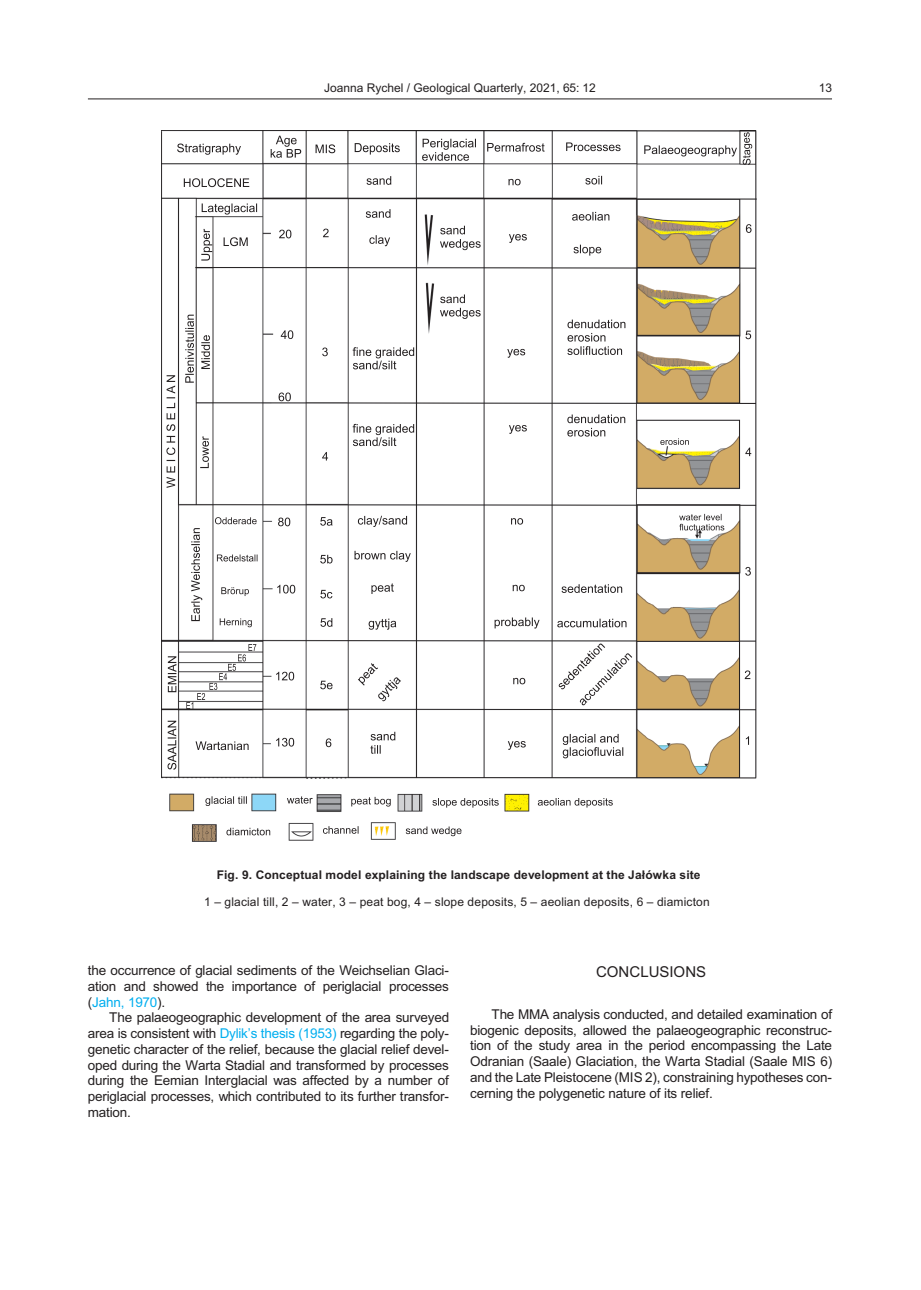
<style>
.page{position:relative;width:921px;height:1290px;background:#fff}
.page>*{position:absolute;margin:0;border:0;box-sizing:border-box;transform-origin:0 0}
.t1{font:15px "Arial";letter-spacing:.005em;color:#231f20}
.t2{font:13.5px/15.8px "Arial";letter-spacing:-.015em;color:#231f20;text-align:justify}
.t3{font:12px "Arial";letter-spacing:.01em;color:#231f20}
.t4{font:700 12px "Arial";letter-spacing:.01em;color:#231f20}
.s1{color:#00aeef}
</style>
<div class="page">
<hr style="left:88px;top:99px;width:744px;height:1px;background:#231f20">
<img style="left:161px;top:131px;width:595px;height:710px">
<svg style="left:177px;top:144px;width:64px;height:11px"></svg>
<svg style="left:271px;top:136px;width:30px;height:22px"></svg>
<svg style="left:316px;top:144px;width:19px;height:9px"></svg>
<svg style="left:355px;top:143px;width:45px;height:12px"></svg>
<svg style="left:422px;top:139px;width:54px;height:22px"></svg>
<svg style="left:487px;top:143px;width:58px;height:9px"></svg>
<svg style="left:202px;top:203px;width:55px;height:12px"></svg>
<svg style="left:279px;top:230px;width:12px;height:8px"></svg>
<svg style="left:281px;top:330px;width:12px;height:9px"></svg>
<svg style="left:279px;top:393px;width:12px;height:8px"></svg>
<svg style="left:278px;top:518px;width:12px;height:8px"></svg>
<svg style="left:277px;top:585px;width:18px;height:9px"></svg>
<svg style="left:276px;top:672px;width:18px;height:8px"></svg>
<svg style="left:185px;top:315px;width:9px;height:68px"></svg>
<svg style="left:191px;top:528px;width:11px;height:93px"></svg>
<svg style="left:166px;top:375px;width:9px;height:113px"></svg>
<svg style="left:201px;top:229px;width:11px;height:32px"></svg>
<svg style="left:201px;top:335px;width:9px;height:34px"></svg>
<svg style="left:200px;top:436px;width:9px;height:32px"></svg>
<svg style="left:276px;top:738px;width:18px;height:9px"></svg>
<svg style="left:168px;top:656px;width:8px;height:36px"></svg>
<svg style="left:566px;top:142px;width:55px;height:9px"></svg>
<svg style="left:743px;top:132px;width:9px;height:33px"></svg>
<svg style="left:644px;top:145px;width:93px;height:11px"></svg>
<svg style="left:326px;top:738px;width:5px;height:9px"></svg>
<svg style="left:196px;top:741px;width:53px;height:9px"></svg>
<svg style="left:168px;top:721px;width:8px;height:49px"></svg>
<svg style="left:320px;top:681px;width:13px;height:8px"></svg>
<svg style="left:320px;top:618px;width:12px;height:9px"></svg>
<svg style="left:320px;top:590px;width:12px;height:8px"></svg>
<svg style="left:320px;top:555px;width:13px;height:9px"></svg>
<svg style="left:320px;top:517px;width:13px;height:9px"></svg>
<svg style="left:322px;top:452px;width:6px;height:9px"></svg>
<svg style="left:322px;top:348px;width:6px;height:8px"></svg>
<svg style="left:323px;top:229px;width:6px;height:8px"></svg>
<svg style="left:215px;top:517px;width:42px;height:7px"></svg>
<svg style="left:221px;top:587px;width:28px;height:9px"></svg>
<svg style="left:186px;top:644px;width:70px;height:65px"></svg>
<svg style="left:220px;top:618px;width:32px;height:9px"></svg>
<svg style="left:217px;top:555px;width:41px;height:6px"></svg>
<svg style="left:224px;top:237px;width:24px;height:9px"></svg>
<svg style="left:369px;top:619px;width:27px;height:11px"></svg>
<svg style="left:358px;top:663px;width:43px;height:38px"></svg>
<svg style="left:371px;top:583px;width:23px;height:11px"></svg>
<svg style="left:355px;top:551px;width:56px;height:11px"></svg>
<svg style="left:353px;top:424px;width:61px;height:22px"></svg>
<svg style="left:358px;top:516px;width:49px;height:11px"></svg>
<svg style="left:567px;top:415px;width:58px;height:22px"></svg>
<svg style="left:509px;top:425px;width:18px;height:9px"></svg>
<svg style="left:513px;top:678px;width:12px;height:6px"></svg>
<svg style="left:495px;top:618px;width:45px;height:11px"></svg>
<svg style="left:509px;top:234px;width:18px;height:9px"></svg>
<svg style="left:507px;top:349px;width:18px;height:9px"></svg>
<svg style="left:511px;top:518px;width:12px;height:7px"></svg>
<svg style="left:508px;top:741px;width:18px;height:9px"></svg>
<svg style="left:513px;top:585px;width:12px;height:6px"></svg>
<svg style="left:353px;top:347px;width:61px;height:22px"></svg>
<svg style="left:369px;top:235px;width:21px;height:11px"></svg>
<svg style="left:366px;top:209px;width:25px;height:9px"></svg>
<svg style="left:572px;top:212px;width:37px;height:9px"></svg>
<svg style="left:574px;top:245px;width:27px;height:11px"></svg>
<svg style="left:567px;top:320px;width:58px;height:35px"></svg>
<svg style="left:562px;top:584px;width:60px;height:9px"></svg>
<svg style="left:557px;top:619px;width:70px;height:8px"></svg>
<svg style="left:559px;top:644px;width:73px;height:61px"></svg>
<svg style="left:440px;top:226px;width:41px;height:24px"></svg>
<svg style="left:440px;top:294px;width:41px;height:25px"></svg>
<svg style="left:184px;top:178px;width:65px;height:9px"></svg>
<svg style="left:367px;top:176px;width:24px;height:9px"></svg>
<svg style="left:585px;top:176px;width:17px;height:9px"></svg>
<svg style="left:509px;top:179px;width:12px;height:6px"></svg>
<svg style="left:370px;top:732px;width:25px;height:22px"></svg>
<svg style="left:563px;top:734px;width:60px;height:24px"></svg>
<svg style="left:679px;top:514px;width:45px;height:16px"></svg>
<svg style="left:660px;top:438px;width:29px;height:7px"></svg>
<svg style="left:746px;top:736px;width:3px;height:9px"></svg>
<svg style="left:745px;top:670px;width:5px;height:9px"></svg>
<svg style="left:745px;top:567px;width:6px;height:9px"></svg>
<svg style="left:745px;top:448px;width:6px;height:8px"></svg>
<svg style="left:745px;top:331px;width:6px;height:8px"></svg>
<svg style="left:746px;top:224px;width:6px;height:9px"></svg>
<svg style="left:406px;top:827px;width:56px;height:9px"></svg>
<svg style="left:287px;top:796px;width:26px;height:8px"></svg>
<svg style="left:351px;top:797px;width:40px;height:10px"></svg>
<svg style="left:432px;top:798px;width:67px;height:10px"></svg>
<svg style="left:538px;top:798px;width:75px;height:10px"></svg>
<svg style="left:226px;top:828px;width:44px;height:7px"></svg>
<svg style="left:323px;top:826px;width:36px;height:8px"></svg>
<svg style="left:205px;top:796px;width:42px;height:10px"></svg>
<p class="t3" style="left:324px;top:83px;width:273px">Joanna Rychel / Geological Quarterly, 2021, 65: 12</p>
<p class="t3" style="left:819px;top:83px;width:15px">13</p>
<p class="t4" style="left:217px;top:871px;width:485px">Fig. 9. Con cep tual model ex plain ing the landscape de vel op ment at the Ja³ówka site</p>
<p class="t3" style="left:204px;top:897px;width:507px">1 – gla cial till, 2 – wa ter, 3 – peat bog, 4 – slope de pos its, 5 – ae olian de pos its, 6 – diamicton</p>
<p class="t2" style="left:88px;top:964px;width:363px">the oc cur rence of gla cial sed i ments of the Weichselian Gla ci - ation and showed the im por tance of periglacial pro cesses (<span class="s1">Jahn, 1970</span>).</p>
<p class="t2" style="left:88px;top:1011px;width:363px;text-indent:21px">The palaeogeographic de vel op ment of the area surveyed area is con sis tent with <span class="s1">Dylik’s the sis (1953)</span> re gard ing the poly - gen etic charac ter of the re lief, be cause the gla cial re lief de vel - oped dur ing the Warta Stadial and trans formed by pro cesses dur ing the Eemian Intergla cial was af fected by a num ber of periglacial pro cesses, which con trib uted to its fur ther trans for - ma tion.</p>
<p class="t1" style="left:596px;top:966px;width:112px">CONCLUSIONS</p>
<p class="t2" style="left:470px;top:1008px;width:363px;text-indent:21px">The MMA anal y sis con ducted, and de tailed ex am i na tion of biogenic de pos its, al lowed the palaeogeographic re con struc - tion of the study area in the pe riod en com pass ing the Late Odranian (Saale) Gla ci ation, the Warta Stadial (Saale MIS 6) and the Late Pleis to cene (MIS 2), con strain ing hy poth e ses con - cern ing the poly gen etic na ture of its re lief.</p>
</div>
